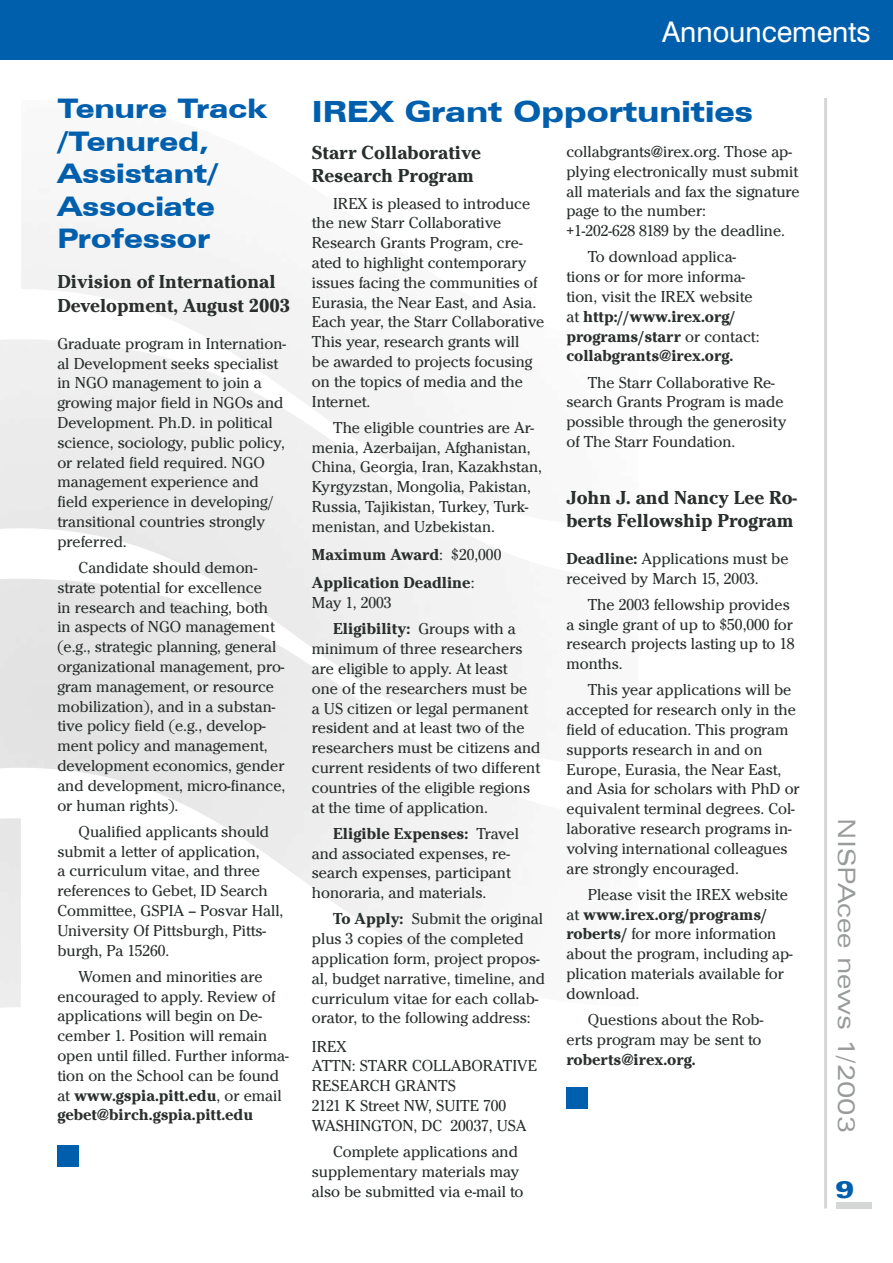
<style>
.page{position:relative;width:893px;height:1263px;background:#fff}
.page>*{position:absolute;margin:0;border:0;box-sizing:border-box;transform-origin:0 0}
.t1{font:29.25px "Zurich AT Black Extended";color:#005fad}
.t2{font:28.5px "Swiss 721 AT";color:#fff}
.t3{font:27px/32.4px "Zurich AT Black Extended";color:#005fad}
.t4{font:expanded 24px "Zurich AT";color:#989b9b}
.t5{font:900 expanded 23.7px "Zurich AT";color:#005fad}
.t6{font:700 19.5px/23.4px "Cheltenham Itc TEE";color:#292f2d}
.t7{font:16.5px/19.8px "Cheltenham Itc TEE";color:#292f2d}
.t8{font:700 16.5px/28.2px "Cheltenham Itc TEE";color:#292f2d}
.s1{font-weight:700}
.s2{font-weight:400}
</style>
<div class="page">
<div style="left:0;top:0;width:893px;height:60px;background:#005fad"></div>
<div style="left:836px;top:1202px;width:36px;height:7px;background:#d5d6d6"></div>
<hr style="left:824px;top:98px;width:3px;height:1110px;background:#d5d6d6">
<svg style="left:0;top:222px;width:588px;height:945px"></svg>
<div style="left:566px;top:1087px;width:22px;height:21px;background:#005fad"></div>
<div style="left:57px;top:1145px;width:22px;height:21px;background:#005fad"></div>
<h2 class="t2" style="left:662px;top:14px;width:210px">Announcements</h2>
<h3 class="t3" style="left:57px;top:93px;width:211px">Tenure Track /Tenured,<br>Assistant/<br>Associate<br>Professor</h3>
<p class="t6" style="left:57px;top:270px;width:234px">Division of International<br>Development, August 2003</p>
<p class="t7" style="left:57px;top:334px;width:230px">Graduate program in Internation&shy;al Development seeks specialist in NGO management to join a growing major field in NGOs and<br>Development. Ph.D. in political science, sociology, public policy, or related field required. NGO management experience and field experience in developing/ transitional countries strongly preferred.</p>
<p class="t7" style="left:57px;top:558px;width:230px;text-indent:21px">Candidate should demon&shy;strate potential for excellence<br>in research and teaching, both in aspects of NGO management (e.g., strategic planning, general organizational management, pro&shy;gram management, or resource mobilization), and in a substan&shy;tive policy field (e.g., develop&shy;ment policy and management, development economics, gender and development, micro-finance, or human rights).</p>
<p class="t7" style="left:57px;top:821px;width:228px;text-indent:21px">Qualified applicants should submit a letter of application,<br>a curriculum vitae, and three references to Gebet, ID Search<br>Committee, GSPIA – Posvar Hall,<br>University Of Pittsburgh, Pitts&shy;burgh, Pa 15260.</p>
<p class="t7" style="left:57px;top:966px;width:233px;text-indent:21px">Women and minorities are encouraged to apply. Review of applications will begin on De&shy;cember 1. Position will remain open until filled. Further informa&shy;tion on the School can be found at <span class="s1">www.gspia.pitt.edu</span>, or email <span class="s1">gebet@birch.gspia.pitt.edu</span></p>
<h1 class="t1" style="left:312px;top:95px;width:443px">IREX Grant Opportunities</h1>
<p class="t6" style="left:312px;top:141px;width:170px">Starr Collaborative<br>Research Program</p>
<p class="t7" style="left:312px;top:193px;width:234px;text-indent:21px">IREX is pleased to introduce the new Starr Collaborative<br>Research Grants Program, cre&shy;ated to highlight contemporary issues facing the communities of<br>Eurasia, the Near East, and Asia.<br>Each year, the Starr Collaborative<br>This year, research grants will<br>be awarded to projects focusing on the topics of media and the<br>Internet.</p>
<p class="t7" style="left:312px;top:418px;width:232px;text-indent:21px">The eligible countries are Ar&shy;menia, Azerbaijan, Afghanistan,<br>China, Georgia, Iran, Kazakhstan,<br>Kyrgyzstan, Mongolia, Pakistan,<br>Russia, Tajikistan, Turkey, Turk&shy;menistan, and Uzbekistan.</p>
<p class="t8" style="left:312px;top:541px;width:191px">Maximum Award<span class="s2">: $20,000<br></span>Application Deadline<span class="s2">:</span></p>
<p class="t7" style="left:333px;top:590px;width:184px;line-height:26.2px;text-indent:-21px">May 1, 2003<br><span class="s1">Eligibility:</span> Groups with a</p>
<p class="t7" style="left:312px;top:639px;width:230px">minimum of three researchers are eligible to apply. At least<br>one of the researchers must be<br>a US citizen or legal permanent resident and at least two of the researchers must be citizens and current residents of two different countries of the eligible regions at the time of application.</p>
<p class="t7" style="left:312px;top:824px;width:209px;text-indent:21px"><span class="s1">Eligible Expenses:</span> Travel and associated expenses, re&shy;search expenses, participant honoraria, and materials.</p>
<p class="t7" style="left:312px;top:909px;width:235px;text-indent:21px"><span class="s1">To Apply:</span> Submit the original plus 3 copies of the completed application form, project propos&shy;al, budget narrative, timeline, and curriculum vitae for each collab&shy;orator, to the following address:</p>
<p class="t7" style="left:312px;top:1036px;width:227px">IREX<br>ATTN: STARR COLLABORATIVE<br>RESEARCH GRANTS<br>2121 K Street NW, SUITE 700<br>WASHINGTON, DC 20037, USA</p>
<p class="t7" style="left:312px;top:1142px;width:213px;text-indent:21px">Complete applications and supplementary materials may also be submitted via e-mail to</p>
<p class="t7" style="left:566px;top:142px;width:235px">collabgrants@irex.org. Those ap&shy;plying electronically must submit all materials and fax the signature page to the number:<br>+1-202-628 8189 by the deadline.</p>
<p class="t7" style="left:566px;top:247px;width:195px;text-indent:21px">To download applica&shy;tions or for more informa&shy;tion, visit the IREX website at <span class="s1">http://www.irex.org/ programs/starr</span> or contact: <span class="s1">collabgrants@irex.org.</span></p>
<p class="t7" style="left:566px;top:372px;width:222px;text-indent:21px">The Starr Collaborative Re&shy;search Grants Program is made possible through the generosity of The Starr Foundation.</p>
<p class="t6" style="left:566px;top:485px;width:232px">John J. and Nancy Lee Ro&shy;berts Fellowship Program</p>
<p class="t7" style="left:566px;top:549px;width:224px"><span class="s1">Deadline:</span> Applications must be received by March 15, 2003.</p>
<p class="t7" style="left:566px;top:594px;width:229px;text-indent:21px">The 2003 fellowship provides a single grant of up to $50,000 for research projects lasting up to 18 months.</p>
<p class="t7" style="left:566px;top:680px;width:235px;text-indent:21px">This year applications will be accepted for research only in the field of education. This program supports research in and on<br>Europe, Eurasia, the Near East, and Asia for scholars with PhD or equivalent terminal degrees. Col&shy;laborative research programs in&shy;volving international colleagues are strongly encouraged.</p>
<p class="t7" style="left:566px;top:884px;width:228px;text-indent:21px">Please visit the IREX website at <span class="s1">www.irex.org/programs/ roberts/</span> for more information about the program, including ap&shy;plication materials available for download.</p>
<p class="t7" style="left:566px;top:1010px;width:198px;text-align:right">Questions about the Rob&shy;erts program may be sent to</p>
<p class="t8" style="left:566px;top:1045px;width:131px">roberts@irex.org.</p>
<h3 class="t4" style="left:861px;top:818px;width:316px;rotate:90deg">NISPAcee news 1/2003</h3>
<h3 class="t5" style="left:835px;top:1175px;width:21px">9</h3>
</div>
